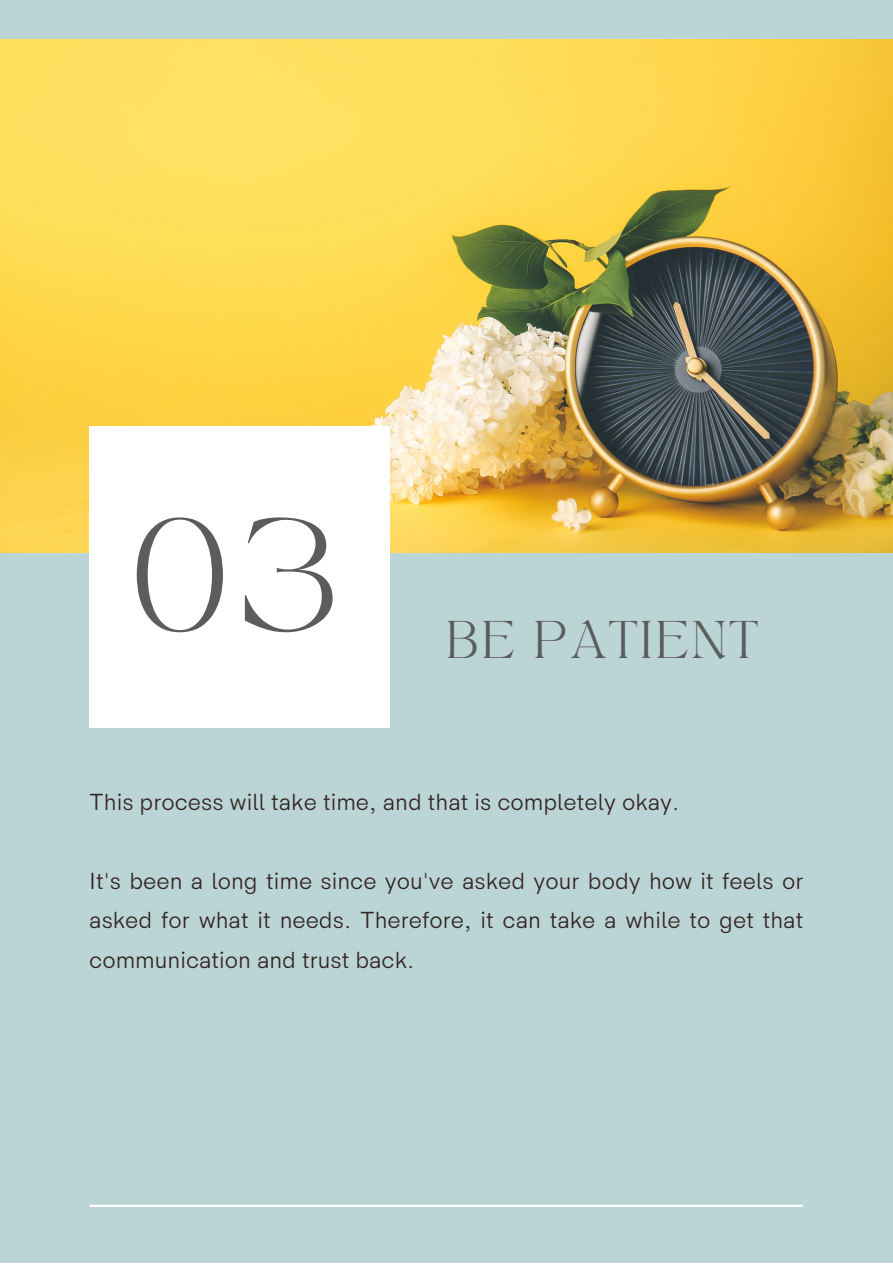
<style>
.page{position:relative;width:893px;height:1264px;background:#fff}
.page>*{position:absolute;margin:0;border:0;box-sizing:border-box;transform-origin:0 0}
.t1{font:109.35px "TANAEGEAN";color:#5c5c5c}
.t2{font:37.05px "TANAEGEAN";letter-spacing:.085em;color:#5c5c5c}
.t3{font:23.4px/39.3px "HK Sentiments";color:#332322;text-align:justify}
</style>
<div class="page">
<div style="left:0;top:0;width:892px;height:1262px;background:#bbd4d5"></div>
<img style="left:0;top:39px;width:892px;height:514px">
<div style="left:89px;top:426px;width:300px;height:301px;background:#fff"></div>
<hr style="left:90px;top:1204px;width:712px;height:2px;background:#fff">
<p class="t1" style="left:130px;top:513px;width:210px">03</p>
<p class="t2" style="left:446px;top:619px;width:313px">BE PATIENT</p>
<p class="t3" style="left:89px;top:783px;width:591px">This process will take time, and that is completely okay.</p>
<p class="t3" style="left:89px;top:862px;width:715px">It's been a long time since you've asked your body how it feels or asked for what it needs. Therefore, it can take a while to get that communication and trust back.</p>
</div>
